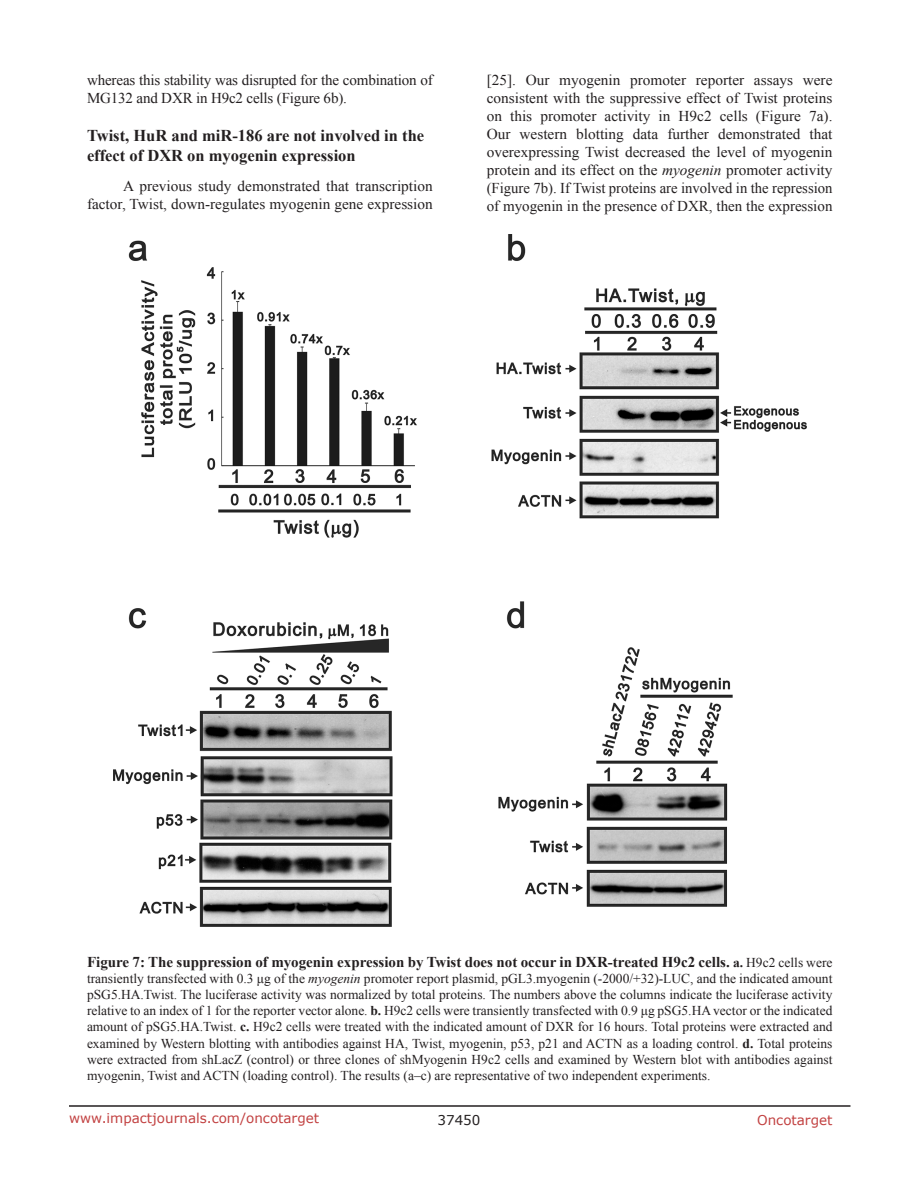
<style>
.page{position:relative;width:918px;height:1188px;background:#fff}
.page>*{position:absolute;margin:0;border:0;box-sizing:border-box;transform-origin:0 0}
.SubHeading{font:700 16.5px/19.8px "Times New Roman";color:#231f20}
.BodyText{font:15px/18px "Times New Roman";color:#231f20}
.FigureText{font:700 15px "Times New Roman";color:#231f20}
.FigureText-2{font:13.5px/16.2px "Times New Roman";color:#231f20;text-align:justify}
.t1{font:13.5px "Verdana";color:#c24141}
.t2{font:13.5px "Verdana";color:#231f20}
.s1{font-style:italic}
.s2{font-size:13.5px}
.s3{font-weight:400;font-size:13.5px}
.s4{font-weight:700}
</style>
<div class="page">
<hr style="left:69px;top:1105px;width:781px;height:2px;background:#231f20">
<img style="left:113px;top:234px;width:693px;height:692px">
<p class="BodyText" style="left:87px;top:71px;width:347px">whereas this stability was disrupted for the combination of<br>MG132 and DXR in H9c2 cells (Figure 6b).</p>
<p class="SubHeading" style="left:87px;top:125px;width:339px">Twist, HuR and miR-186 are not involved in the effect of DXR on myogenin expression</p>
<p class="BodyText" style="left:87px;top:177px;width:347px;text-align:right">A previous study demonstrated that transcription factor, Twist, down-regulates myogenin gene expression</p>
<p class="BodyText" style="left:487px;top:71px;width:347px;text-align:justify">[25]. Our myogenin promoter reporter assays were consistent with the suppressive effect of Twist proteins on this promoter activity in H9c2 cells (Figure 7a).<br>Our western blotting data further demonstrated that overexpressing Twist decreased the level of myogenin protein and its effect on the <span class="s1">myogenin</span> promoter activity (Figure 7b). If Twist proteins are involved in the repression of myogenin in the presence of DXR, then the expression</p>
<p class="FigureText" style="left:87px;top:951px;width:747px">Figure 7: The suppression of myogenin expression by Twist does not occur in DXR-treated H9c2 cells. <span class="s2">a.</span> <span class="s3">H9c2 cells were</span></p>
<p class="FigureText-2" style="left:87px;top:970px;width:747px">transiently transfected with 0.3 μg of the <span class="s1">myogenin</span> promoter report plasmid, pGL3.myogenin (-2000/+32)-LUC, and the indicated amount pSG5.HA.Twist. The luciferase activity was normalized by total proteins. The numbers above the columns indicate the luciferase activity relative to an index of 1 for the reporter vector alone. <span class="s4">b.</span> H9c2 cells were transiently transfected with 0.9 μg pSG5.HA vector or the indicated amount of pSG5.HA.Twist. <span class="s4">c.</span> H9c2 cells were treated with the indicated amount of DXR for 16 hours. Total proteins were extracted and examined by Western blotting with antibodies against HA, Twist, myogenin, p53, p21 and ACTN as a loading control. <span class="s4">d.</span> Total proteins were extracted from shLacZ (control) or three clones of shMyogenin H9c2 cells and examined by Western blot with antibodies against myogenin, Twist and ACTN (loading control). The results (a–c) are representative of two independent experiments.</p>
<p class="t1" style="left:69px;top:1109px;width:252px">www.impactjournals.com/oncotarget</p>
<p class="t2" style="left:438px;top:1111px;width:44px">37450</p>
<p class="t1" style="left:757px;top:1111px;width:77px">Oncotarget</p>
</div>
